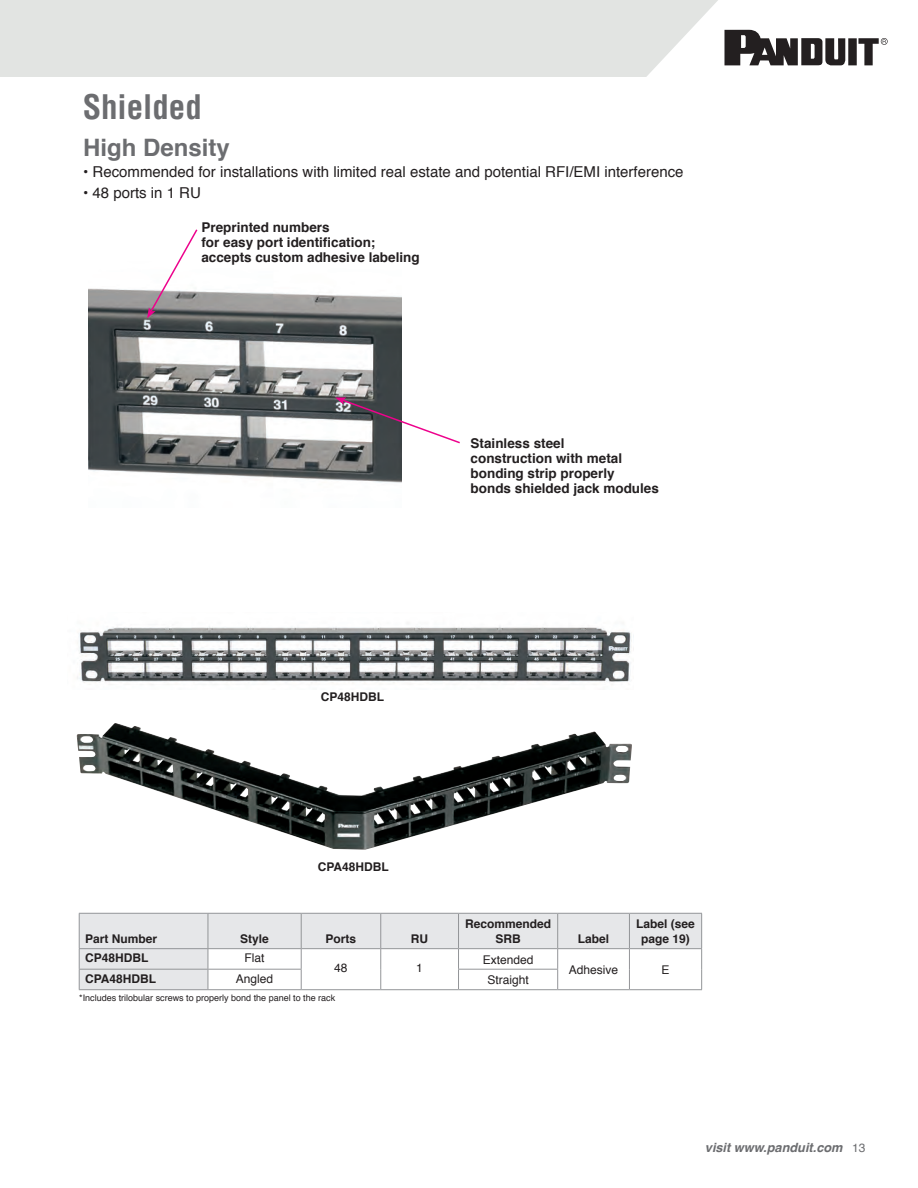
<style>
.page{position:relative;width:918px;height:1188px;background:#fff}
.page>*{position:absolute;margin:0;border:0;box-sizing:border-box;transform-origin:0 0}
.t1{font:700 condensed 33px "Helvetica";color:#6c6d70}
.t2{font:700 24px "Helvetica";color:#6c6d70}
.t3{font:15px "Helvetica";color:#231f20}
.t4{font:700 13.5px "Helvetica";color:#231f20}
.t5{font:italic 700 12.75px "Helvetica";color:#6c6d70}
.t6{font:700 12px/14.4px "Helvetica";color:#231f20;text-align:center}
.t7{font:12px "Helvetica";color:#231f20}
.t8{font:12px "Helvetica";color:#6c6d70}
.t9{font:9px "Helvetica";color:#231f20}
</style>
<div class="page">
<div style="left:0;top:0;width:918px;height:77px;background:#e2e4e2"></div>
<svg style="left:647px;top:0;width:271px;height:77px;background:#d7d7d6"></svg>
<img style="left:77px;top:626px;width:557px;height:59px">
<img style="left:77px;top:723px;width:555px;height:127px">
<svg style="left:80px;top:914px;width:621px;height:75px;fill:#e6e7e9"></svg>
<hr style="left:79px;top:913px;width:129px;height:1px;background:#939598">
<hr style="left:79px;top:914px;width:1px;height:34px;background:#939598">
<hr style="left:208px;top:913px;width:93px;height:1px;background:#939598">
<hr style="left:208px;top:914px;width:1px;height:34px;background:#939598">
<hr style="left:301px;top:913px;width:80px;height:1px;background:#939598">
<hr style="left:301px;top:914px;width:1px;height:34px;background:#939598">
<hr style="left:381px;top:913px;width:78px;height:1px;background:#939598">
<hr style="left:380px;top:914px;width:1px;height:34px;background:#939598">
<hr style="left:459px;top:913px;width:99px;height:1px;background:#939598">
<hr style="left:458px;top:914px;width:1px;height:34px;background:#939598">
<hr style="left:558px;top:913px;width:71px;height:1px;background:#939598">
<hr style="left:557px;top:914px;width:1px;height:34px;background:#939598">
<hr style="left:629px;top:913px;width:73px;height:1px;background:#939598">
<hr style="left:629px;top:914px;width:1px;height:34px;background:#939598">
<hr style="left:701px;top:914px;width:1px;height:34px;background:#939598">
<hr style="left:79px;top:948px;width:129px;height:1px;background:#939598">
<hr style="left:208px;top:948px;width:93px;height:1px;background:#939598">
<hr style="left:301px;top:948px;width:80px;height:1px;background:#939598">
<hr style="left:381px;top:948px;width:78px;height:1px;background:#939598">
<hr style="left:459px;top:948px;width:99px;height:1px;background:#939598">
<hr style="left:558px;top:948px;width:71px;height:1px;background:#939598">
<hr style="left:629px;top:948px;width:73px;height:1px;background:#939598">
<hr style="left:79px;top:969px;width:129px;height:1px;background:#939598">
<svg style="left:79px;top:949px;width:1px;height:40px"></svg>
<hr style="left:208px;top:969px;width:94px;height:1px;background:#939598">
<svg style="left:208px;top:949px;width:1px;height:40px"></svg>
<svg style="left:301px;top:949px;width:1px;height:40px"></svg>
<svg style="left:380px;top:949px;width:1px;height:40px"></svg>
<hr style="left:458px;top:969px;width:100px;height:1px;background:#939598">
<svg style="left:458px;top:949px;width:1px;height:40px"></svg>
<svg style="left:557px;top:949px;width:1px;height:40px"></svg>
<svg style="left:629px;top:949px;width:1px;height:40px"></svg>
<svg style="left:701px;top:949px;width:1px;height:40px"></svg>
<hr style="left:79px;top:989px;width:129px;height:1px;background:#939598">
<hr style="left:208px;top:989px;width:93px;height:1px;background:#939598">
<hr style="left:301px;top:989px;width:80px;height:1px;background:#939598">
<hr style="left:381px;top:989px;width:78px;height:1px;background:#939598">
<hr style="left:459px;top:989px;width:99px;height:1px;background:#939598">
<hr style="left:558px;top:989px;width:71px;height:1px;background:#939598">
<hr style="left:629px;top:989px;width:73px;height:1px;background:#939598">
<img style="left:89px;top:288px;width:312px;height:195px">
<svg style="left:147px;top:229px;width:52px;height:89px"></svg>
<svg style="left:335px;top:397px;width:125px;height:48px"></svg>
<p class="t1" style="left:83px;top:86px;width:121px">Shielded</p>
<p class="t2" style="left:83px;top:129px;width:148px">High Density</p>
<p class="t3" style="left:83px;top:161px;width:602px">• Recommended for installations with limited real estate and potential RFI/EMI interference</p>
<p class="t3" style="left:83px;top:182px;width:119px">• 48 ports in 1 RU</p>
<p class="t4" style="left:201px;top:216px;width:130px">Preprinted numbers</p>
<p class="t4" style="left:201px;top:231px;width:176px">for easy port identification;</p>
<p class="t4" style="left:201px;top:246px;width:220px">accepts custom adhesive labeling</p>
<p class="t4" style="left:471px;top:432px;width:95px">Stainless steel</p>
<p class="t4" style="left:471px;top:447px;width:153px">construction with metal</p>
<p class="t4" style="left:471px;top:462px;width:146px">bonding strip properly</p>
<p class="t4" style="left:471px;top:477px;width:190px">bonds shielded jack modules</p>
<p class="t6" style="left:321px;top:690px;width:65px">CP48HDBL</p>
<p class="t6" style="left:318px;top:859px;width:73px">CPA48HDBL</p>
<p class="t6" style="left:85px;top:931px;width:74px">Part Number</p>
<p class="t6" style="left:240px;top:931px;width:30px">Style</p>
<p class="t6" style="left:326px;top:931px;width:32px">Ports</p>
<p class="t6" style="left:411px;top:931px;width:19px">RU</p>
<p class="t6" style="left:465px;top:917px;width:88px">Recommended<br>SRB</p>
<p class="t6" style="left:85px;top:951px;width:65px">CP48HDBL</p>
<p class="t7" style="left:245px;top:949px;width:22px">Flat</p>
<p class="t7" style="left:483px;top:951px;width:52px">Extended</p>
<p class="t7" style="left:334px;top:959px;width:15px">48</p>
<p class="t7" style="left:416px;top:959px;width:8px">1</p>
<p class="t6" style="left:85px;top:971px;width:73px">CPA48HDBL</p>
<p class="t7" style="left:236px;top:969px;width:39px">Angled</p>
<p class="t7" style="left:487px;top:971px;width:43px">Straight</p>
<p class="t9" style="left:79px;top:991px;width:258px">*Includes trilobular screws to properly bond the panel to the rack</p>
<p class="t6" style="left:578px;top:931px;width:33px">Label</p>
<p class="t6" style="left:636px;top:917px;width:60px">Label (see page 19)</p>
<p class="t7" style="left:569px;top:961px;width:51px">Adhesive</p>
<p class="t7" style="left:662px;top:961px;width:10px">E</p>
<p class="t5" style="left:705px;top:1137px;width:139px">visit www.panduit.com</p>
<p class="t8" style="left:852px;top:1138px;width:15px">13</p>
</div>
